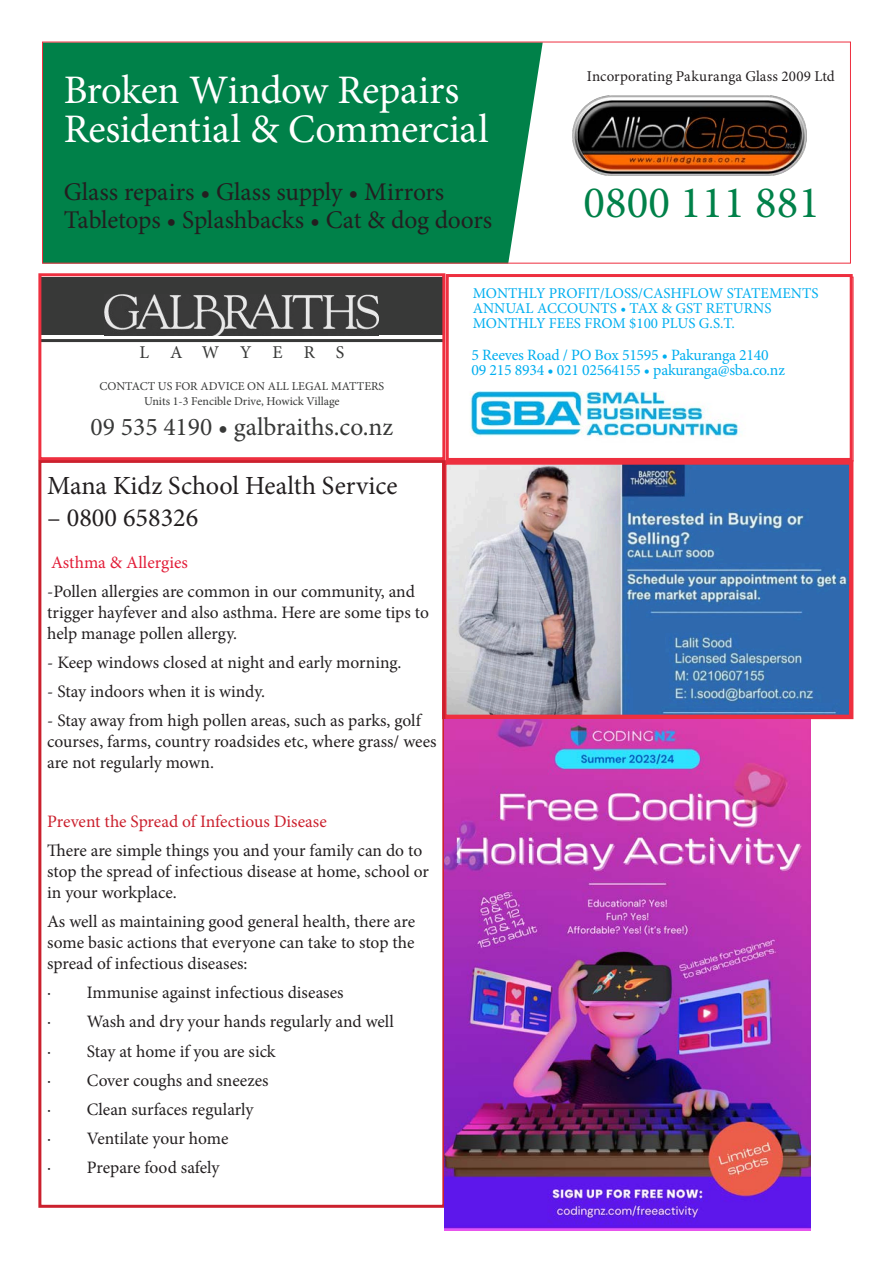
<style>
.page{position:relative;width:893px;height:1263px;background:#fff}
.page>*{position:absolute;margin:0;border:0;box-sizing:border-box;transform-origin:0 0}
.t1{font:45px "Minion Pro";color:#008149}
.t2{font:40.5px "Minion Pro";letter-spacing:-.01em;color:#fff}
.t3{font:26.25px "Minion Pro";color:#231f20}
.t4{font:25.5px "Minion Pro";letter-spacing:-.005em;color:#231f20}
.t5{font:25.5px "Minion Pro";color:#383938}
.t6{font:18px "Minion Pro";letter-spacing:1.165em;color:#383938}
.t7{font:17.4px/21px "Minion Pro";letter-spacing:-.005em;color:#231f20}
.t8{font:17.4px "Minion Pro";letter-spacing:-.005em;color:#cb202d}
.t9{font:17.4px "Minion Pro";color:#e21d38}
.t10{font:15.75px "Minion Pro";letter-spacing:-.015em;color:#00aeef}
.t11{font:15px "Minion Pro";color:#00aeef}
.t12{font:15px "Minion Pro";letter-spacing:.01em;color:#231f20}
.t13{font:12px "Minion Pro";color:#383938}
</style>
<div class="page">
<div style="left:40px;top:277px;width:404px;height:58px;background:#383938"></div>
<img style="left:105px;top:294px;width:274px;height:41px">
<hr style="left:40px;top:339px;width:404px;height:3px;background:#383938">
<div style="left:44px;top:44px;width:499px;height:217px;background:#008149"></div>
<img style="left:572px;top:96px;width:234px;height:80px">
<div style="left:446px;top:274px;width:407px;height:187px;background:#fff;border:3px solid #ee2f3f"></div>
<img style="left:470px;top:392px;width:272px;height:45px">
<img style="left:447px;top:465px;width:401px;height:249px">
<div style="left:442px;top:460px;width:411px;height:259px;border:4px solid #ee2f3f"></div>
<div style="left:38px;top:460px;width:407px;height:748px;border:3px solid #cb202d"></div>
<img style="left:445px;top:719px;width:366px;height:511px">
<div style="left:38px;top:273px;width:407px;height:187px;border:3px solid #ee2f3f"></div>
<p class="t2" style="left:64px;top:63px;width:397px">Broken Window Repairs</p>
<p class="t2" style="left:64px;top:102px;width:426px">Residential &amp; Commercial</p>
<p class="t4" style="left:64px;top:175px;width:382px">Glass repairs • Glass supply • Mirrors</p>
<p class="t4" style="left:64px;top:203px;width:430px">Tabletops • Splashbacks • Cat &amp; dog doors</p>
<p class="t12" style="left:587px;top:66px;width:249px">Incorporating Pakuranga Glass 2009 Ltd</p>
<p class="t1" style="left:583px;top:172px;width:238px">0800 111 881</p>
<p class="t6" style="left:139px;top:340px;width:206px">LAWYERS</p>
<p class="t13" style="left:99px;top:378px;width:286px">CONTACT US FOR ADVICE ON ALL LEGAL MATTERS</p>
<p class="t13" style="left:144px;top:393px;width:197px">Units 1-3 Fencible Drive, Howick Village</p>
<p class="t5" style="left:91px;top:410px;width:304px">09 535 4190 • galbraiths.co.nz</p>
<p class="t3" style="left:47px;top:468px;width:352px">Mana Kidz School Health Service</p>
<p class="t3" style="left:47px;top:500px;width:153px">– 0800 658326</p>
<p class="t9" style="left:51px;top:550px;width:138px">Asthma &amp; Allergies</p>
<p class="t7" style="left:47px;top:581px;width:383px">-Pollen allergies are common in our community, and trigger hayfever and also asthma. Here are some tips to help manage pollen allergy.</p>
<p class="t7" style="left:47px;top:652px;width:356px">- Keep windows closed at night and early morning.</p>
<p class="t7" style="left:47px;top:681px;width:219px">- Stay indoors when it is windy.</p>
<p class="t7" style="left:47px;top:710px;width:391px">- Stay away from high pollen areas, such as parks, golf courses, farms, country roadsides etc, where grass/ wees are not regularly mown.</p>
<p class="t8" style="left:47px;top:809px;width:281px">Prevent the Spread of Infectious Disease</p>
<p class="t7" style="left:47px;top:840px;width:383px">There are simple things you and your family can do to stop the spread of infectious disease at home, school or in your workplace.</p>
<p class="t7" style="left:47px;top:911px;width:369px;text-align:justify">As well as maintaining good general health, there are some basic actions that everyone can take to stop the spread of infectious diseases:</p>
<p class="t7" style="left:47px;top:982px;width:298px">· Immunise against infectious diseases</p>
<p class="t7" style="left:47px;top:1011px;width:348px">· Wash and dry your hands regularly and well</p>
<p class="t7" style="left:47px;top:1040px;width:230px">· Stay at home if you are sick</p>
<p class="t7" style="left:47px;top:1070px;width:223px">· Cover coughs and sneezes</p>
<p class="t7" style="left:47px;top:1099px;width:208px">· Clean surfaces regularly</p>
<p class="t7" style="left:47px;top:1128px;width:183px">· Ventilate your home</p>
<p class="t7" style="left:47px;top:1157px;width:174px">· Prepare food safely</p>
<p class="t11" style="left:473px;top:283px;width:347px">MONTHLY PROFIT/LOSS/CASHFLOW STATEMENTS</p>
<p class="t11" style="left:473px;top:298px;width:300px">ANNUAL ACCOUNTS • TAX &amp; GST RETURNS</p>
<p class="t11" style="left:473px;top:313px;width:264px">MONTHLY FEES FROM $100 PLUS G.S.T.</p>
<p class="t10" style="left:472px;top:344px;width:299px">5 Reeves Road / PO Box 51595 • Pakuranga 2140</p>
<p class="t10" style="left:472px;top:359px;width:315px">09 215 8934 • 021 02564155 • pakuranga@sba.co.nz</p>
</div>
